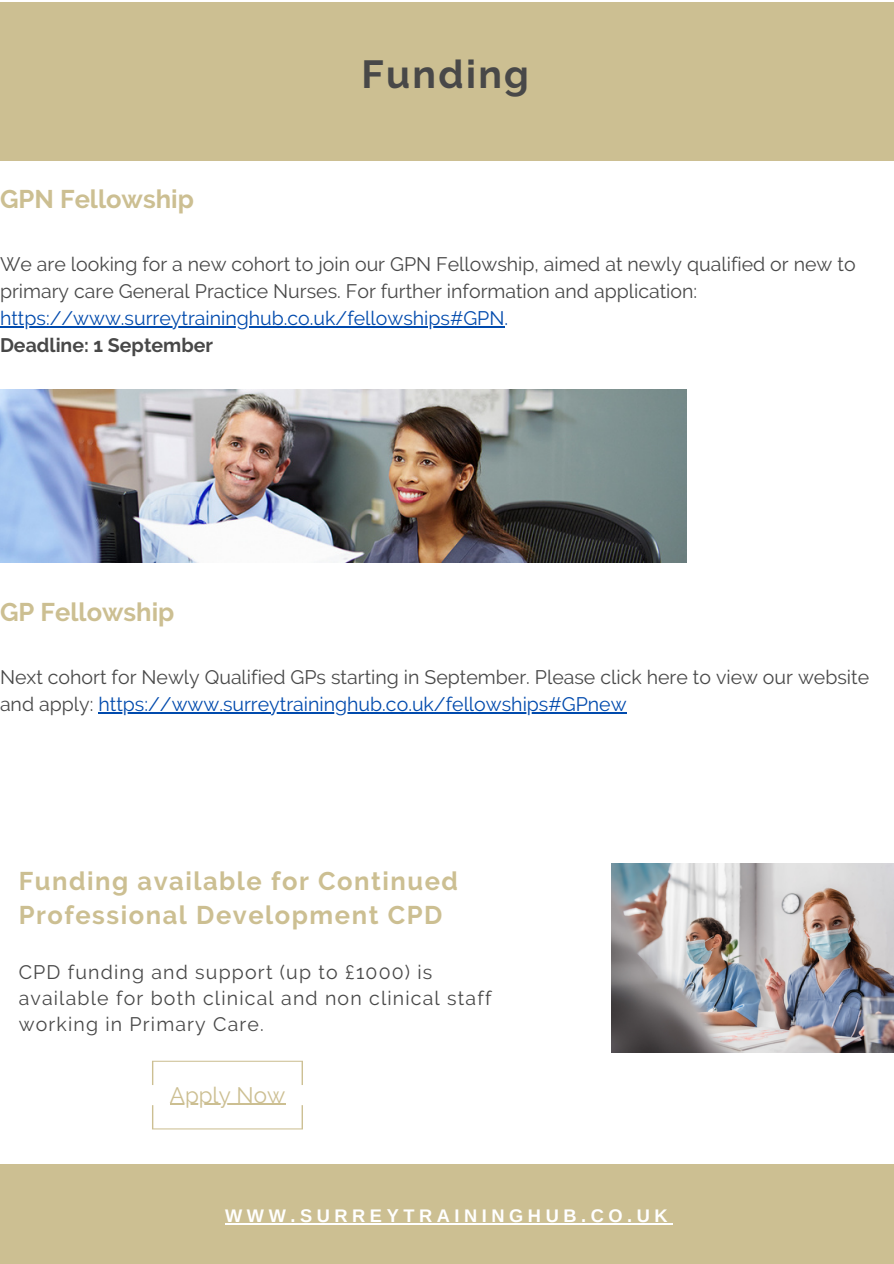
<style>
.page{position:relative;width:894px;height:1264px;background:#fff}
.page>*{position:absolute;margin:0;border:0;box-sizing:border-box;transform-origin:0 0}
.t1{font:700 39px "Raleway";letter-spacing:.06em;color:#484848}
.t2{font:700 25.5px/33.8px "Raleway";letter-spacing:.06em;color:#ccbf92}
.t3{font:700 25.5px "Raleway";color:#ccbf92}
.t4{font:22.35px "Raleway";color:#ccbf92}
.t5{font:19.5px/27px "Raleway";color:#484848}
.t6{font:19.5px/26px "Raleway";letter-spacing:.06em;color:#484848}
.t7{font:700 19.5px "Raleway";color:#484848}
.t8{font:700 18.15px "Arimo";letter-spacing:.25em;color:#fff}
.s1{color:#004aad}
</style>
<div class="page">
<div style="left:0;top:1164px;width:893px;height:99px;background:#ccbf92"></div>
<hr style="left:170px;top:1103px;width:115px;height:1px;background:#ccbf92">
<svg style="left:152px;top:1060px;width:151px;height:25px"></svg>
<svg style="left:152px;top:1105px;width:151px;height:24px"></svg>
<img style="left:611px;top:863px;width:282px;height:189px">
<div style="left:0;top:2px;width:893px;height:158px;background:#ccbf92"></div>
<hr style="left:0;top:326px;width:504px;height:1px;background:#004aad">
<hr style="left:98px;top:712px;width:528px;height:1px;background:#004aad">
<img style="left:0;top:389px;width:686px;height:174px">
<hr style="left:225px;top:1222px;width:447px;height:2px;background:#fff">
<p class="t3" style="left:0;top:184px;width:195px">GPN Fellowship</p>
<p class="t1" style="left:361px;top:51px;width:169px">Funding</p>
<p class="t5" style="left:0;top:250px;width:856px">We are looking for a new cohort to join our GPN Fellowship, aimed at newly qualified or new to primary care General Practice Nurses. For further information and application: <span class="s1">https://www.surreytraininghub.co.uk/fellowships#GPN.</span></p>
<p class="t7" style="left:0;top:333px;width:214px">Deadline: 1 September</p>
<p class="t3" style="left:0;top:597px;width:176px">GP Fellowship</p>
<p class="t5" style="left:0;top:664px;width:870px">Next cohort for Newly Qualified GPs starting in September. Please click here to view our website and apply: <span class="s1">https://www.surreytraininghub.co.uk/fellowships#GPnew</span></p>
<p class="t2" style="left:19px;top:864px;width:441px">Funding available for Continued<br>Professional Development CPD</p>
<p class="t6" style="left:19px;top:959px;width:474px">CPD funding and support (up to £1000) is available for both clinical and non clinical staff working in Primary Care.</p>
<p class="t4" style="left:170px;top:1081px;width:117px">Apply Now</p>
<p class="t8" style="left:225px;top:1205px;width:444px">WWW.SURREYTRAININGHUB.CO.UK</p>
</div>
